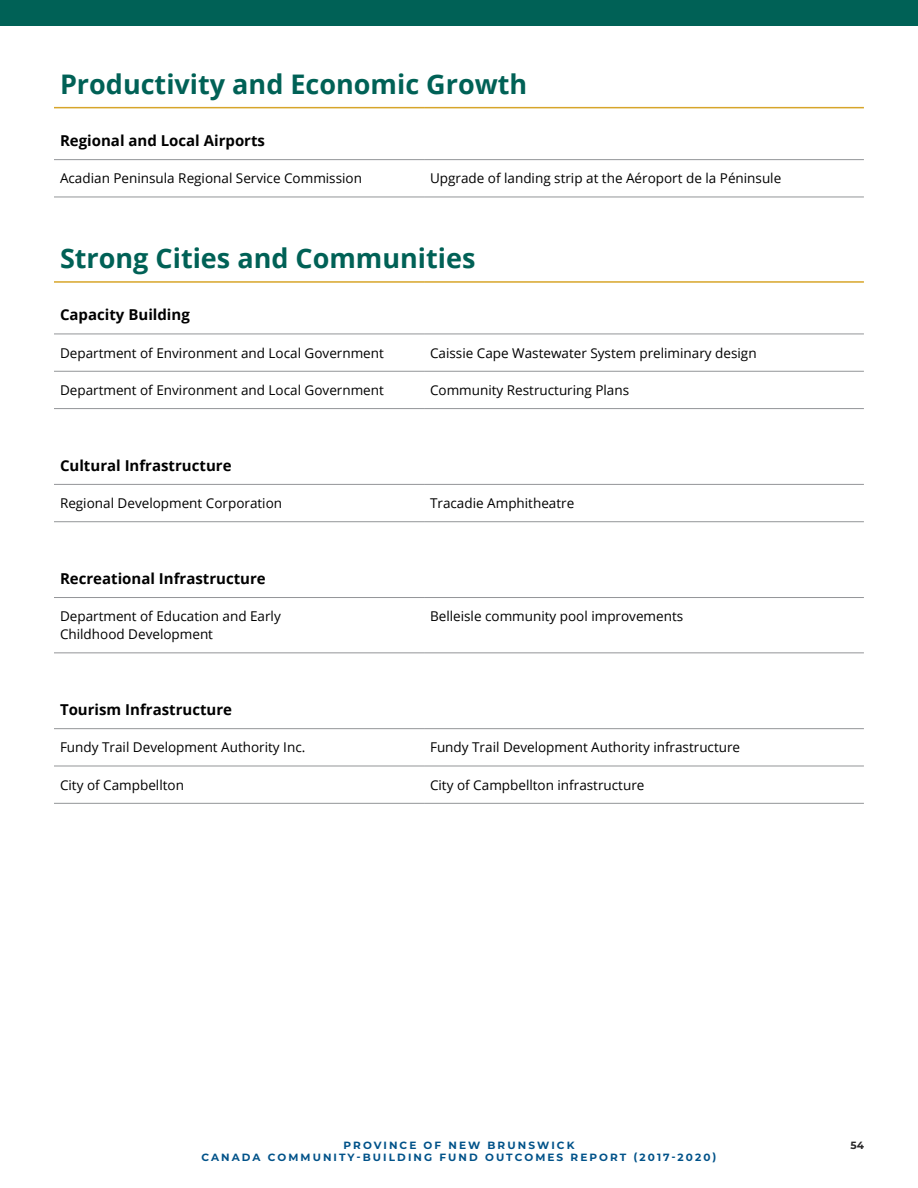
<style>
.page{position:relative;width:918px;height:1188px;background:#fff}
.page>*{position:absolute;margin:0;border:0;box-sizing:border-box;transform-origin:0 0}
.t1{font:700 27px "Open Sans";color:#006156}
.Body_Copy{font:700 15px "Open Sans";color:#000}
.Body_Copy-2{font:13.5px/18px "Open Sans";color:#000}
.t2{font:700 10.5px "Montserrat";letter-spacing:.2em;color:#005289}
.t3{font:700 10.5px "Montserrat";color:#292829}
</style>
<div class="page">
<hr style="left:54px;top:107px;width:370px;height:1px;background:#d7a52a">
<hr style="left:424px;top:107px;width:440px;height:1px;background:#d7a52a">
<hr style="left:54px;top:281px;width:370px;height:2px;background:#d7a52a">
<hr style="left:424px;top:281px;width:440px;height:2px;background:#d7a52a">
<hr style="left:54px;top:159px;width:370px;height:1px;background:#939598">
<hr style="left:424px;top:159px;width:440px;height:1px;background:#939598">
<hr style="left:54px;top:197px;width:370px;height:1px;background:#939598">
<hr style="left:424px;top:197px;width:440px;height:1px;background:#939598">
<hr style="left:54px;top:484px;width:370px;height:1px;background:#939598">
<hr style="left:424px;top:484px;width:440px;height:1px;background:#939598">
<hr style="left:54px;top:521px;width:370px;height:1px;background:#939598">
<hr style="left:424px;top:521px;width:440px;height:1px;background:#939598">
<hr style="left:54px;top:597px;width:370px;height:1px;background:#939598">
<hr style="left:424px;top:597px;width:440px;height:1px;background:#939598">
<hr style="left:54px;top:653px;width:370px;height:1px;background:#939598">
<hr style="left:424px;top:653px;width:440px;height:1px;background:#939598">
<hr style="left:54px;top:334px;width:370px;height:1px;background:#939598">
<hr style="left:424px;top:334px;width:440px;height:1px;background:#939598">
<hr style="left:54px;top:371px;width:370px;height:1px;background:#939598">
<hr style="left:424px;top:371px;width:440px;height:1px;background:#939598">
<hr style="left:54px;top:408px;width:370px;height:1px;background:#939598">
<hr style="left:424px;top:408px;width:440px;height:1px;background:#939598">
<hr style="left:54px;top:728px;width:370px;height:1px;background:#939598">
<hr style="left:424px;top:728px;width:440px;height:1px;background:#939598">
<hr style="left:54px;top:766px;width:370px;height:1px;background:#939598">
<hr style="left:424px;top:766px;width:440px;height:1px;background:#939598">
<hr style="left:54px;top:803px;width:370px;height:1px;background:#939598">
<hr style="left:424px;top:803px;width:440px;height:1px;background:#939598">
<div style="left:0;top:0;width:918px;height:26px;background:#006156"></div>
<p class="t1" style="left:60px;top:65px;width:469px">Productivity and Economic Growth</p>
<p class="Body_Copy" style="left:60px;top:130px;width:207px">Regional and Local Airports</p>
<p class="Body_Copy-2" style="left:60px;top:169px;width:304px">Acadian Peninsula Regional Service Commission</p>
<p class="Body_Copy-2" style="left:430px;top:169px;width:353px">Upgrade of landing strip at the Aéroport de la Péninsule</p>
<p class="t1" style="left:60px;top:240px;width:417px">Strong Cities and Communities</p>
<p class="Body_Copy" style="left:60px;top:304px;width:131px">Capacity Building</p>
<p class="Body_Copy-2" style="left:60px;top:344px;width:325px">Department of Environment and Local Government</p>
<p class="Body_Copy-2" style="left:430px;top:344px;width:328px">Caissie Cape Wastewater System preliminary design</p>
<p class="Body_Copy-2" style="left:60px;top:381px;width:325px">Department of Environment and Local Government</p>
<p class="Body_Copy-2" style="left:430px;top:381px;width:201px">Community Restructuring Plans</p>
<p class="Body_Copy" style="left:60px;top:455px;width:173px">Cultural Infrastructure</p>
<p class="Body_Copy-2" style="left:60px;top:494px;width:224px">Regional Development Corporation</p>
<p class="Body_Copy-2" style="left:430px;top:494px;width:146px">Tracadie Amphitheatre</p>
<p class="Body_Copy" style="left:60px;top:568px;width:207px">Recreational Infrastructure</p>
<p class="Body_Copy-2" style="left:60px;top:607px;width:222px">Department of Education and Early<br>Childhood Development</p>
<p class="Body_Copy-2" style="left:430px;top:607px;width:255px">Belleisle community pool improvements</p>
<p class="Body_Copy" style="left:60px;top:699px;width:174px">Tourism Infrastructure</p>
<p class="Body_Copy-2" style="left:60px;top:738px;width:247px">Fundy Trail Development Authority Inc.</p>
<p class="Body_Copy-2" style="left:430px;top:738px;width:312px">Fundy Trail Development Authority infrastructure</p>
<p class="Body_Copy-2" style="left:60px;top:776px;width:125px">City of Campbellton</p>
<p class="Body_Copy-2" style="left:430px;top:776px;width:216px">City of Campbellton infrastructure</p>
<p class="t2" style="left:344px;top:1137px;width:232px">PROVINCE OF NEW BRUNSWICK</p>
<p class="t3" style="left:851px;top:1137px;width:15px">54</p>
<p class="t2" style="left:201px;top:1150px;width:517px">CANADA COMMUNITY-BUILDING FUND OUTCOMES REPORT (2017-2020)</p>
</div>
